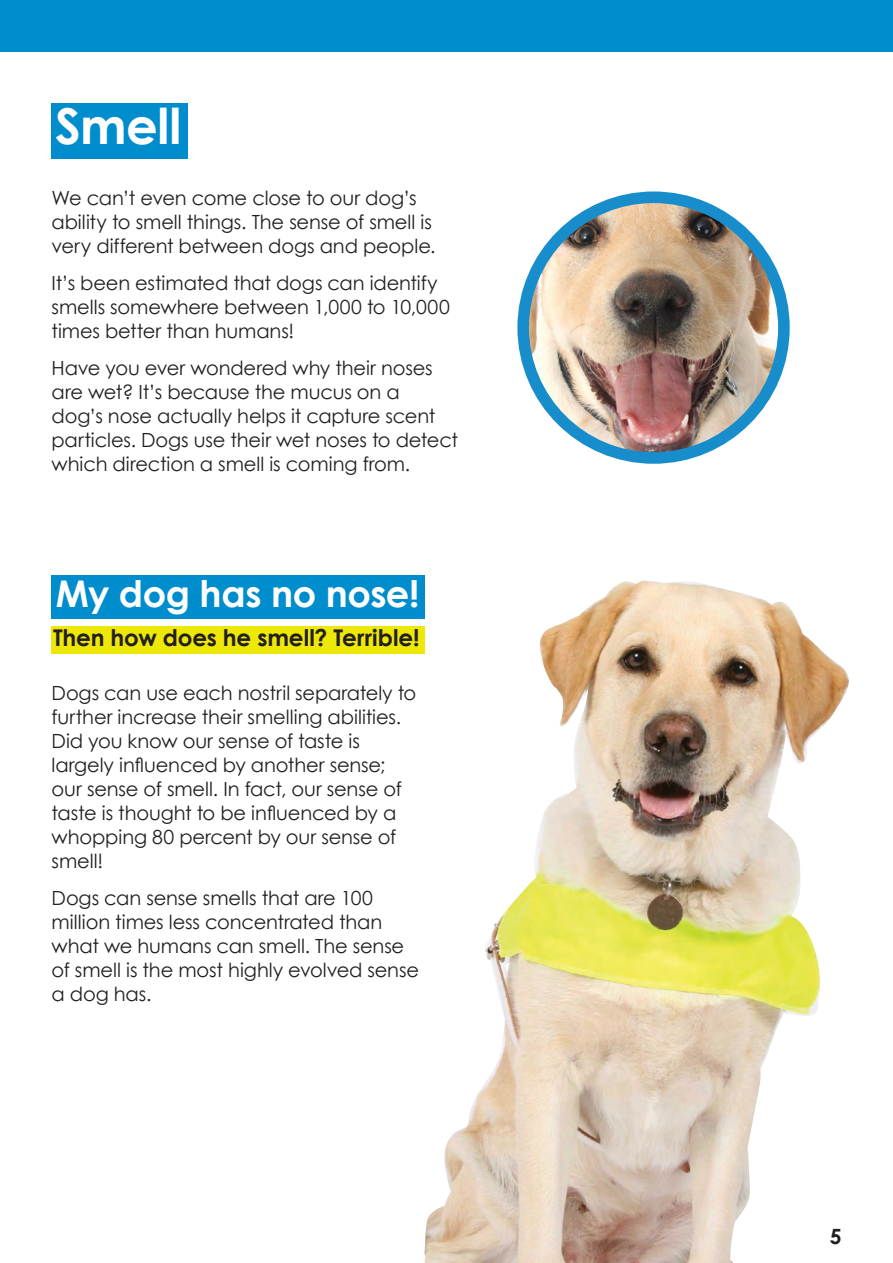
<style>
.page{position:relative;width:893px;height:1263px;background:#fff}
.page>*{position:absolute;margin:0;border:0;box-sizing:border-box;transform-origin:0 0}
.h3d{font:700 49.5px "Century Gothic";letter-spacing:-.01em;color:#fff}
.h2a{font:700 36.75px "Century Gothic";letter-spacing:-.01em;color:#fff}
.h2e{font:700 23.1px "Century Gothic";letter-spacing:-.005em;color:#231f20}
.t1{font:700 21px "Century Gothic";color:#231f20}
.p1{font:19.5px/24px "Century Gothic";letter-spacing:-.01em;color:#231f20}
</style>
<div class="page">
<div style="left:0;top:0;width:893px;height:52px;background:#008dcd"></div>
<div style="left:52px;top:103px;width:136px;height:56px;background:#008dcd"></div>
<img style="left:523px;top:197px;width:261px;height:261px;border-radius:130px">
<div style="left:517px;top:191px;width:273px;height:273px;border:12px solid #178ecb;border-radius:50%"></div>
<div style="left:52px;top:575px;width:373px;height:43px;background:#008dcd"></div>
<div style="left:52px;top:626px;width:373px;height:27px;background:#eee809"></div>
<img style="left:424px;top:580px;width:425px;height:683px">
<h3 class="h3d" style="left:55px;top:95px;width:128px">Smell</h3>
<p class="p1" style="left:52px;top:186px;width:386px">We can’t even come close to our dog’s ability to smell things. The sense of smell is very different between dogs and people.</p>
<p class="p1" style="left:52px;top:271px;width:400px">It’s been estimated that dogs can identify smells somewhere between 1,000 to 10,000 times better than humans!</p>
<p class="p1" style="left:52px;top:355px;width:408px">Have you ever wondered why their noses are wet? It’s because the mucus on a<br>dog’s nose actually helps it capture scent particles. Dogs use their wet noses to detect which direction a smell is coming from.</p>
<h2 class="h2a" style="left:56px;top:570px;width:365px">My dog has no nose!</h2>
<h2 class="h2e" style="left:53px;top:623px;width:368px">Then how does he smell? Terrible!</h2>
<p class="p1" style="left:52px;top:681px;width:366px">Dogs can use each nostril separately to further increase their smelling abilities.<br>Did you know our sense of taste is largely influenced by another sense; our sense of smell. In fact, our sense of taste is thought to be influenced by a whopping 80 percent by our sense of smell!</p>
<p class="p1" style="left:52px;top:885px;width:369px">Dogs can sense smells that are 100 million times less concentrated than what we humans can smell. The sense of smell is the most highly evolved sense a dog has.</p>
<p class="t1" style="left:830px;top:1223px;width:13px">5</p>
</div>
